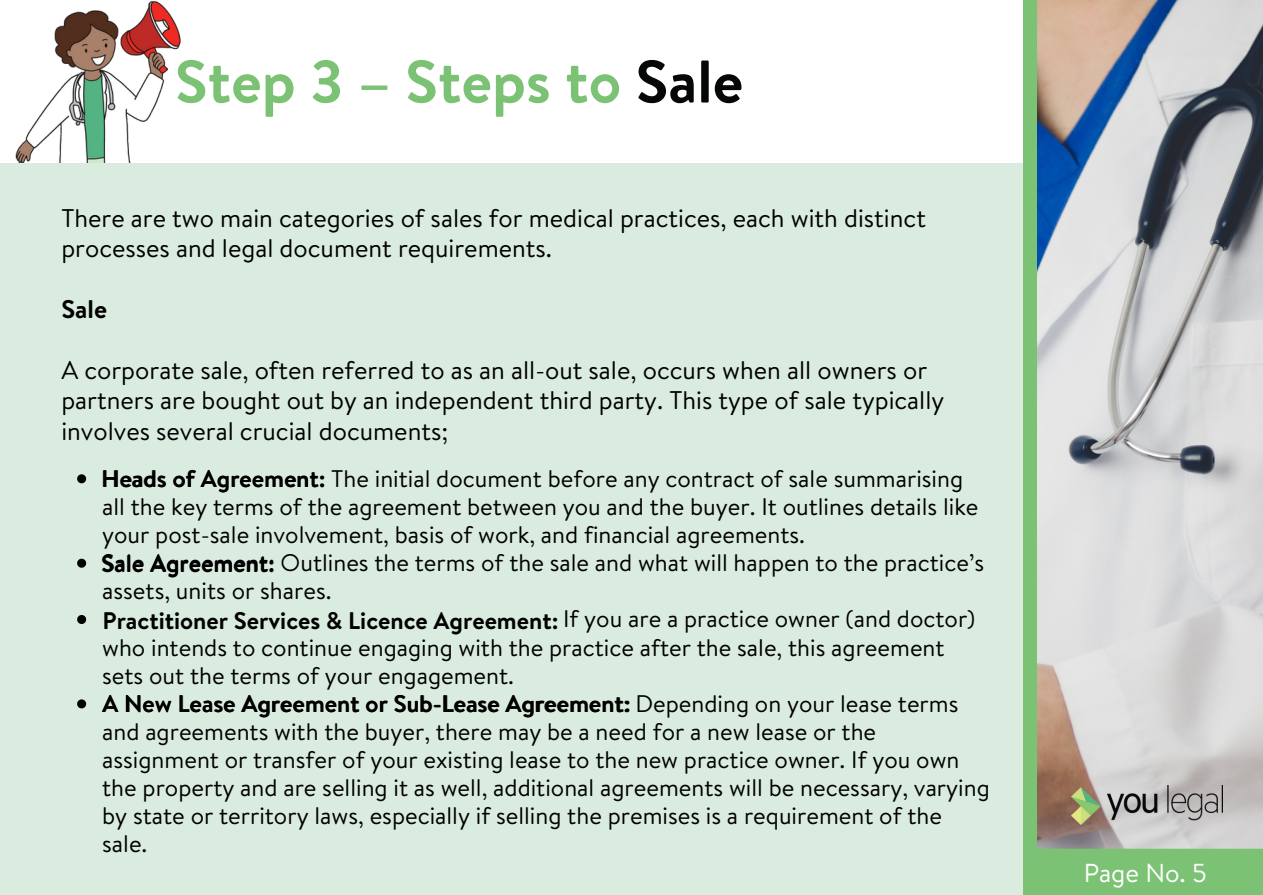
<style>
.page{position:relative;width:1263px;height:895px;background:#fff}
.page>*{position:absolute;margin:0;border:0;box-sizing:border-box;transform-origin:0 0}
.t1{font:700 60px "Brandon Text";color:#7cc275}
.t2{font:25.95px "Brandon Text";color:#fff}
.t3{font:25.5px/30.3px "Brandon Text";color:#000}
.t4{font:700 25.5px "Brandon Text";color:#000}
.t5{font:24px/28px "Brandon Text";color:#000}
.s1{color:#050708}
.s2{font-weight:700}
</style>
<div class="page">
<div style="left:0;top:0;width:1262px;height:894px;background:#daecdf"></div>
<div style="left:0;top:0;width:1030px;height:162px;background:#fff"></div>
<div style="left:1023px;top:0;width:14px;height:894px;background:#7cc275"></div>
<img style="left:1037px;top:0;width:225px;height:848px">
<img style="left:1070px;top:785px;width:152px;height:39px">
<svg style="left:77px;top:474px;width:9px;height:9px"></svg>
<svg style="left:77px;top:558px;width:9px;height:9px"></svg>
<svg style="left:77px;top:615px;width:9px;height:9px"></svg>
<svg style="left:77px;top:699px;width:9px;height:9px"></svg>
<img style="left:15px;top:0;width:166px;height:162px">
<div style="left:1037px;top:848px;width:225px;height:46px;background:#7cc275"></div>
<p class="t1" style="left:175px;top:38px;width:569px">Step 3 – Steps to <span class="s1">Sale</span></p>
<p class="t3" style="left:61px;top:202px;width:866px">There are two main categories of sales for medical practices, each with distinct processes and legal document requirements.</p>
<p class="t4" style="left:61px;top:291px;width:47px">Sale</p>
<p class="t3" style="left:61px;top:354px;width:884px">A corporate sale, often referred to as an all-out sale, occurs when all owners or partners are bought out by an independent third party. This type of sale typically involves several crucial documents;</p>
<p class="t5" style="left:101px;top:463px;width:878px"><span class="s2">Heads of Agreement:</span> The initial document before any contract of sale summarising all the key terms of the agreement between you and the buyer. It outlines details like your post-sale involvement, basis of work, and financial agreements.</p>
<p class="t5" style="left:101px;top:548px;width:884px"><span class="s2">Sale Agreement:</span> Outlines the terms of the sale and what will happen to the practice’s assets, units or shares.</p>
<p class="t5" style="left:102px;top:606px;width:874px;line-height:27.2px"><span class="s2">Practitioner Services &amp; Licence Agreement:</span> If you are a practice owner (and doctor) who intends to continue engaging with the practice after the sale, this agreement sets out the terms of your engagement.</p>
<p class="t5" style="left:102px;top:688px;width:889px"><span class="s2">A New Lease Agreement or Sub-Lease Agreement:</span> Depending on your lease terms and agreements with the buyer, there may be a need for a new lease or the assignment or transfer of your existing lease to the new practice owner. If you own the property and are selling it as well, additional agreements will be necessary, varying by state or territory laws, especially if selling the premises is a requirement of the sale.</p>
<p class="t2" style="left:1083px;top:854px;width:125px">Page No. 5</p>
</div>
